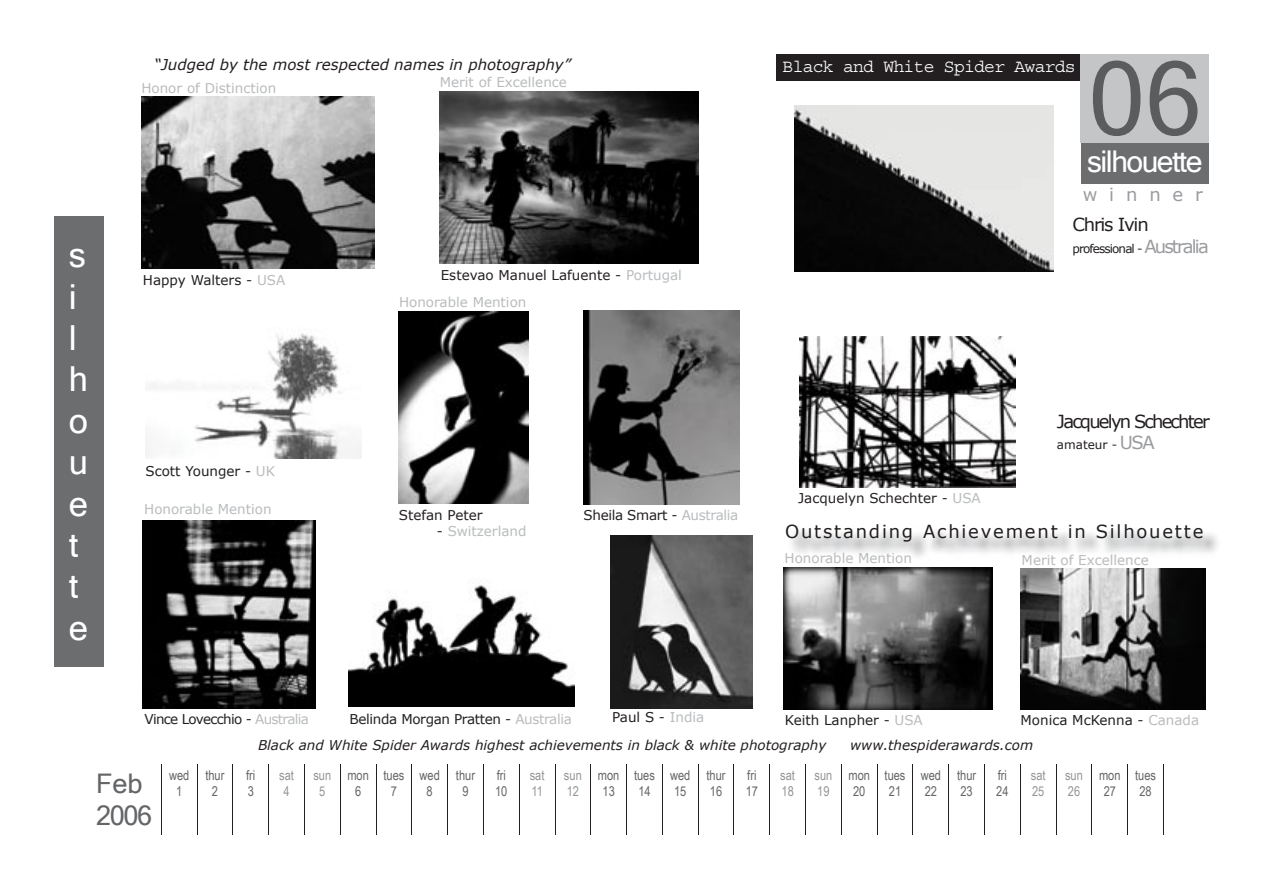
<style>
.page{position:relative;width:1263px;height:893px;background:#fff}
.page>*{position:absolute;margin:0;border:0;box-sizing:border-box;transform-origin:0 0}
.t1{font:102px "Microsoft Sans Serif";color:#5b5c5e}
.t2{font:34.5px/41.4px "Microsoft Sans Serif";color:#fff}
.t3{font:30px "Microsoft Sans Serif";letter-spacing:-.05em;color:#fff}
.t4{font:27px/32.4px "Microsoft Sans Serif";letter-spacing:-.05em;color:#636567}
.t5{font:18px "Verdana";letter-spacing:.1em;color:#231f20}
.t6{font:18px "Courier";letter-spacing:-.04em;color:#fff}
.t7{font:18px "Verdana";letter-spacing:-.1em;color:#231f20}
.t8{font:18px "Verdana";letter-spacing:-.065em;color:#231f20}
.t9{font:18px "Verdana";letter-spacing:.66em;color:#9a9c9f}
.t10{font:italic 15px "Verdana";color:#231f20}
.t11{font:13.5px "Verdana";color:#231f20}
.t12{font:13.5px "Verdana";color:#b9bbbd}
.t13{font:13.5px/16.2px "Arial Narrow";color:#636567;text-align:center}
.t14{font:italic 13.5px "Verdana";color:#231f20}
.t15{font:13.5px "Verdana";letter-spacing:-.025em;color:#231f20}
.t16{font:13.5px/16.2px "Arial Narrow";color:#939597}
.t17{font:13.5px "Verdana";letter-spacing:-.05em;color:#231f20}
.t18{font:12px "Verdana";letter-spacing:-.075em;color:#231f20}
.t19{font:12px "Verdana";color:#231f20}
.s1{color:#b9bbbd}
.s2{color:#231f20}
.s3{font-size:18px;color:#9a9c9f}
</style>
<div class="page">
<div style="left:776px;top:54px;width:306px;height:27px;background:#231f20"></div>
<div style="left:1081px;top:56px;width:128px;height:127px;background:#6b6d6f"></div>
<div style="left:1080px;top:54px;width:129px;height:89px;background:#c3c5c6"></div>
<div style="left:54px;top:216px;width:50px;height:450px;background:#6b6d6f"></div>
<img style="left:794px;top:105px;width:259px;height:166px">
<img style="left:783px;top:567px;width:209px;height:143px">
<img style="left:348px;top:585px;width:227px;height:122px">
<img style="left:146px;top:333px;width:216px;height:126px">
<img style="left:584px;top:310px;width:155px;height:195px">
<img style="left:800px;top:337px;width:216px;height:150px">
<img style="left:141px;top:96px;width:233px;height:172px">
<img style="left:440px;top:92px;width:258px;height:172px">
<img style="left:1020px;top:568px;width:186px;height:142px">
<img style="left:143px;top:521px;width:172px;height:187px">
<img style="left:399px;top:312px;width:129px;height:192px">
<img style="left:611px;top:536px;width:141px;height:172px">
<hr style="left:483px;top:764px;width:1px;height:71px;background:#231f20">
<hr style="left:877px;top:764px;width:1px;height:71px;background:#231f20">
<hr style="left:912px;top:764px;width:1px;height:71px;background:#231f20">
<hr style="left:340px;top:764px;width:1px;height:71px;background:#231f20">
<hr style="left:376px;top:764px;width:1px;height:71px;background:#231f20">
<hr style="left:411px;top:764px;width:1px;height:71px;background:#231f20">
<hr style="left:447px;top:764px;width:1px;height:71px;background:#231f20">
<hr style="left:805px;top:764px;width:1px;height:71px;background:#231f20">
<hr style="left:841px;top:764px;width:1px;height:71px;background:#231f20">
<hr style="left:161px;top:764px;width:1px;height:71px;background:#231f20">
<hr style="left:304px;top:764px;width:1px;height:71px;background:#231f20">
<hr style="left:268px;top:764px;width:1px;height:71px;background:#231f20">
<hr style="left:197px;top:764px;width:1px;height:71px;background:#231f20">
<hr style="left:232px;top:764px;width:1px;height:71px;background:#231f20">
<hr style="left:662px;top:764px;width:1px;height:71px;background:#231f20">
<hr style="left:698px;top:764px;width:1px;height:71px;background:#231f20">
<hr style="left:590px;top:764px;width:1px;height:71px;background:#231f20">
<hr style="left:626px;top:764px;width:1px;height:71px;background:#231f20">
<hr style="left:519px;top:764px;width:1px;height:71px;background:#231f20">
<hr style="left:555px;top:764px;width:1px;height:71px;background:#231f20">
<hr style="left:734px;top:764px;width:1px;height:71px;background:#231f20">
<hr style="left:769px;top:764px;width:1px;height:71px;background:#231f20">
<hr style="left:948px;top:764px;width:1px;height:71px;background:#231f20">
<hr style="left:984px;top:764px;width:1px;height:71px;background:#231f20">
<hr style="left:1020px;top:764px;width:1px;height:71px;background:#231f20">
<hr style="left:1056px;top:764px;width:1px;height:71px;background:#231f20">
<hr style="left:1091px;top:764px;width:1px;height:71px;background:#231f20">
<hr style="left:1127px;top:764px;width:1px;height:71px;background:#231f20">
<hr style="left:1163px;top:764px;width:1px;height:71px;background:#231f20">
<h2 class="t2" style="left:69px;top:234px;width:21px">s i l h o u e t t e</h2>
<p class="t10" style="left:154px;top:55px;width:418px">“Judged by the most respected names in photography”</p>
<p class="t12" style="left:141px;top:79px;width:136px">Honor of Distinction</p>
<p class="t11" style="left:143px;top:272px;width:144px">Happy Walters - <span class="s1">USA</span></p>
<p class="t11" style="left:146px;top:463px;width:131px">Scott Younger - <span class="s1">UK</span></p>
<p class="t12" style="left:144px;top:501px;width:129px">Honorable Mention</p>
<p class="t12" style="left:440px;top:73px;width:129px">Merit of Excellence</p>
<p class="t11" style="left:441px;top:267px;width:243px">Estevao Manuel Lafuente - <span class="s1">Portugal</span></p>
<p class="t12" style="left:399px;top:294px;width:129px">Honorable Mention</p>
<p class="t11" style="left:399px;top:507px;width:85px">Stefan Peter</p>
<p class="t12" style="left:437px;top:523px;width:91px"><span class="s2">-</span> Switzerland</p>
<p class="t15" style="left:584px;top:507px;width:156px">Sheila Smart - <span class="s1">Australia</span></p>
<h3 class="t6" style="left:783px;top:58px;width:295px">Black and White Spider Awards</h3>
<h1 class="t1" style="left:1088px;top:41px;width:115px">06</h1>
<h3 class="t3" style="left:1087px;top:145px;width:117px">silhouette</h3>
<h3 class="t9" style="left:1083px;top:183px;width:122px">winner</h3>
<h3 class="t8" style="left:1072px;top:213px;width:78px">Chris Ivin</h3>
<p class="t18" style="left:1072px;top:241px;width:138px">professional - <span class="s3">Australia</span></p>
<p class="t11" style="left:798px;top:490px;width:184px">Jacquelyn Schechter - <span class="s1">USA</span></p>
<h3 class="t7" style="left:1057px;top:410px;width:154px">Jacquelyn Schechter</h3>
<p class="t19" style="left:1057px;top:437px;width:99px">amateur - <span class="s3">USA</span></p>
<h3 class="t5" style="left:785px;top:520px;width:420px">Outstanding Achievement in Silhouette</h3>
<p class="t12" style="left:784px;top:549px;width:129px">Honorable Mention</p>
<p class="t12" style="left:1022px;top:551px;width:129px">Merit of Excellence</p>
<p class="t17" style="left:144px;top:710px;width:166px">Vince Lovecchio - <span class="s1">Australia</span></p>
<p class="t11" style="left:612px;top:709px;width:94px">Paul S - <span class="s1">India</span></p>
<p class="t15" style="left:350px;top:710px;width:224px">Belinda Morgan Pratten - <span class="s1">Australia</span></p>
<p class="t11" style="left:785px;top:711px;width:140px">Keith Lanpher - <span class="s1">USA</span></p>
<p class="t11" style="left:1020px;top:711px;width:180px">Monica McKenna - <span class="s1">Canada</span></p>
<h3 class="t4" style="left:96px;top:767px;width:58px">Feb<br>2006</h3>
<p class="t14" style="left:258px;top:736px;width:570px">Black and White Spider Awards highest achievements in black &amp; white photography</p>
<p class="t14" style="left:850px;top:736px;width:184px">www.thespiderawards.com</p>
<p class="t13" style="left:169px;top:767px;width:22px">wed<br>1</p>
<p class="t13" style="left:205px;top:767px;width:21px">thur<br>2</p>
<p class="t13" style="left:246px;top:767px;width:11px;text-align:left">fri<br>3</p>
<p class="t16" style="left:279px;top:767px;width:16px;text-align:center">sat<br>4</p>
<p class="t16" style="left:313px;top:767px;width:19px;text-align:center">sun<br>5</p>
<p class="t13" style="left:347px;top:767px;width:23px">mon<br>6</p>
<p class="t13" style="left:383px;top:767px;width:22px">tues<br>7</p>
<p class="t13" style="left:420px;top:767px;width:22px">wed<br>8</p>
<p class="t13" style="left:456px;top:767px;width:21px">thur<br>9</p>
<p class="t13" style="left:495px;top:767px;width:14px;text-align:left">fri<br>10</p>
<p class="t16" style="left:530px;top:767px;width:16px">sat<br>11</p>
<p class="t16" style="left:564px;top:767px;width:19px">sun<br>12</p>
<p class="t13" style="left:598px;top:767px;width:23px">mon<br>13</p>
<p class="t13" style="left:634px;top:767px;width:22px">tues<br>14</p>
<p class="t13" style="left:670px;top:767px;width:22px;text-align:left">wed<br>15</p>
<p class="t13" style="left:706px;top:767px;width:21px;text-align:left">thur<br>16</p>
<p class="t13" style="left:746px;top:767px;width:14px;text-align:left">fri<br>17</p>
<p class="t16" style="left:780px;top:767px;width:16px">sat<br>18</p>
<p class="t16" style="left:814px;top:767px;width:19px">sun<br>19</p>
<p class="t13" style="left:848px;top:767px;width:23px">mon<br>20</p>
<p class="t13" style="left:884px;top:767px;width:22px">tues<br>21</p>
<p class="t13" style="left:921px;top:767px;width:22px;text-align:left">wed<br>22</p>
<p class="t13" style="left:957px;top:767px;width:21px;text-align:left">thur<br>23</p>
<p class="t13" style="left:996px;top:767px;width:14px;text-align:left">fri<br>24</p>
<p class="t16" style="left:1031px;top:767px;width:16px">sat<br>25</p>
<p class="t16" style="left:1065px;top:767px;width:19px">sun<br>26</p>
<p class="t13" style="left:1099px;top:767px;width:23px">mon<br>27</p>
<p class="t13" style="left:1135px;top:767px;width:22px">tues<br>28</p>
</div>
